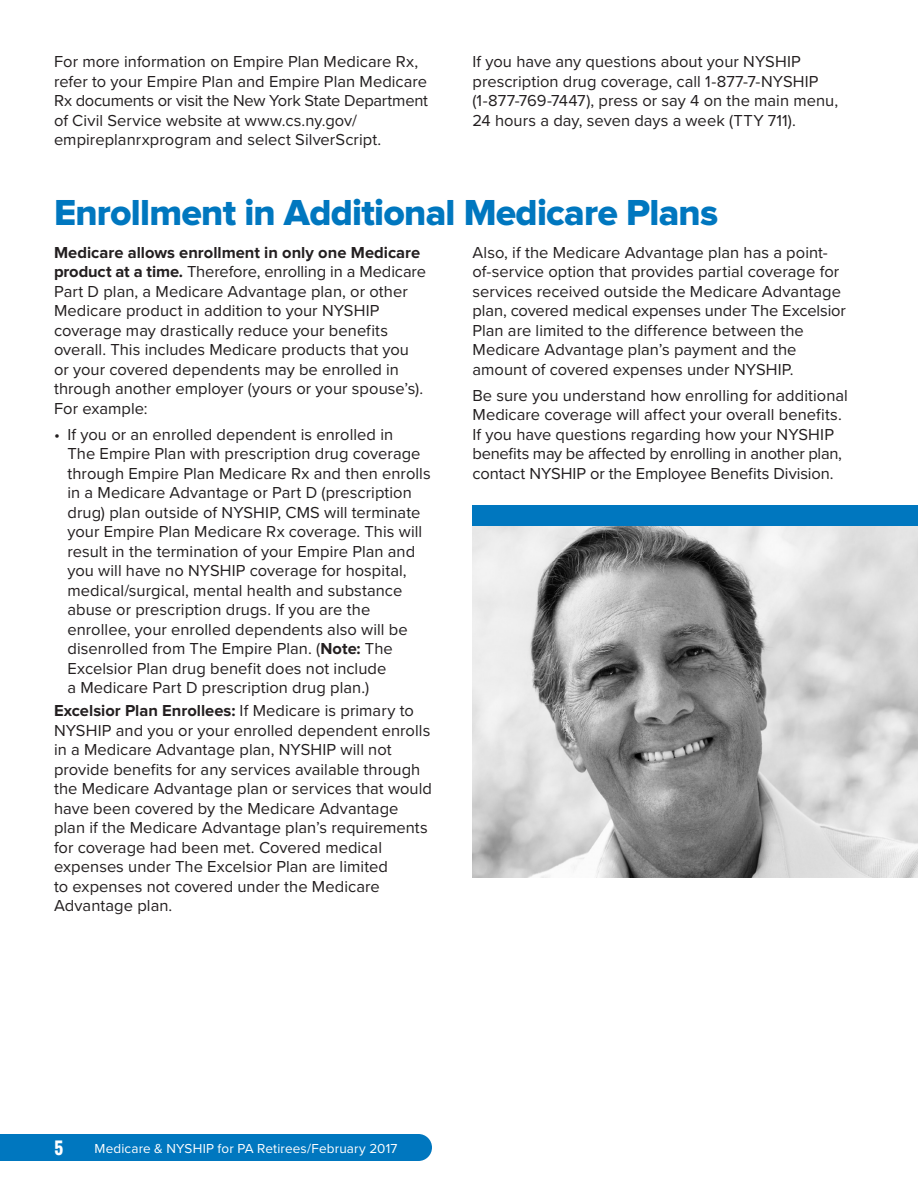
<style>
.page{position:relative;width:918px;height:1188px;background:#fff}
.page>*{position:absolute;margin:0;border:0;box-sizing:border-box;transform-origin:0 0}
.Med_NYSHIP_2016_H1_S{font:37.5px "Proxima Nova Extrabld";letter-spacing:-.02em;color:#0077bf}
.Med_NYSHIP_2016_Body{font:16.5px/19.5px "Proxima Nova";color:#231f20}
.t1{font:700 16.5px "Oswald";color:#fff}
.t2{font:13.5px "Proxima Nova";letter-spacing:.01em;color:#fff}
.s1{font-weight:700}
</style>
<div class="page">
<div style="left:405px;top:1134px;width:27px;height:27px;background:#0077bf;border-radius:50%"></div>
<div style="left:0;top:1134px;width:418px;height:27px;background:#0077bf"></div>
<img style="left:472px;top:526px;width:446px;height:352px">
<div style="left:472px;top:505px;width:446px;height:21px;background:#0077bf"></div>
<p class="Med_NYSHIP_2016_Body" style="left:54px;top:51px;width:376px">For more information on Empire Plan Medicare Rx, refer to your Empire Plan and Empire Plan Medicare Rx documents or visit the New York State Department of Civil Service website at www.cs.ny.gov/ empireplanrxprogram and select SilverScript.</p>
<p class="Med_NYSHIP_2016_Body" style="left:472px;top:51px;width:367px">If you have any questions about your NYSHIP prescription drug coverage, call 1-877-7-NYSHIP (1-877-769-7447), press or say 4 on the main menu, 24 hours a day, seven days a week (TTY 711).</p>
<p class="Med_NYSHIP_2016_H1_S" style="left:54px;top:195px;width:666px">Enrollment in Additional Medicare Plans</p>
<p class="Med_NYSHIP_2016_Body" style="left:54px;top:242px;width:374px"><span class="s1">Medicare allows enrollment in only one Medicare product at a time.</span> Therefore, enrolling in a Medicare Part D plan, a Medicare Advantage plan, or other Medicare product in addition to your NYSHIP coverage may drastically reduce your benefits overall. This includes Medicare products that you or your covered dependents may be enrolled in through another employer (yours or your spouse’s).<br>For example:</p>
<p class="Med_NYSHIP_2016_Body" style="left:68px;top:424px;width:365px;text-indent:-14px">• If you or an enrolled dependent is enrolled in<br>The Empire Plan with prescription drug coverage through Empire Plan Medicare Rx and then enrolls in a Medicare Advantage or Part D (prescription drug) plan outside of NYSHIP, CMS will terminate your Empire Plan Medicare Rx coverage. This will result in the termination of your Empire Plan and you will have no NYSHIP coverage for hospital, medical/surgical, mental health and substance abuse or prescription drugs. If you are the enrollee, your enrolled dependents also will be disenrolled from The Empire Plan. (<span class="s1">Note:</span> The Excelsior Plan drug benefit does not include<br>a Medicare Part D prescription drug plan.)</p>
<p class="Med_NYSHIP_2016_Body" style="left:54px;top:700px;width:380px"><span class="s1">Excelsior Plan Enrollees:</span> If Medicare is primary to NYSHIP and you or your enrolled dependent enrolls in a Medicare Advantage plan, NYSHIP will not provide benefits for any services available through the Medicare Advantage plan or services that would have been covered by the Medicare Advantage plan if the Medicare Advantage plan’s requirements for coverage had been met. Covered medical expenses under The Excelsior Plan are limited<br>to expenses not covered under the Medicare Advantage plan.</p>
<p class="Med_NYSHIP_2016_Body" style="left:472px;top:242px;width:375px">Also, if the Medicare Advantage plan has a point&shy;of-service option that provides partial coverage for services received outside the Medicare Advantage plan, covered medical expenses under The Excelsior Plan are limited to the difference between the Medicare Advantage plan’s payment and the amount of covered expenses under NYSHIP.</p>
<p class="Med_NYSHIP_2016_Body" style="left:472px;top:385px;width:377px">Be sure you understand how enrolling for additional Medicare coverage will affect your overall benefits.<br>If you have questions regarding how your NYSHIP benefits may be affected by enrolling in another plan, contact NYSHIP or the Employee Benefits Division.</p>
<p class="t1" style="left:54px;top:1135px;width:11px">5</p>
<p class="t2" style="left:94px;top:1138px;width:304px">Medicare &amp; NYSHIP for PA Retirees/February 2017</p>
</div>
